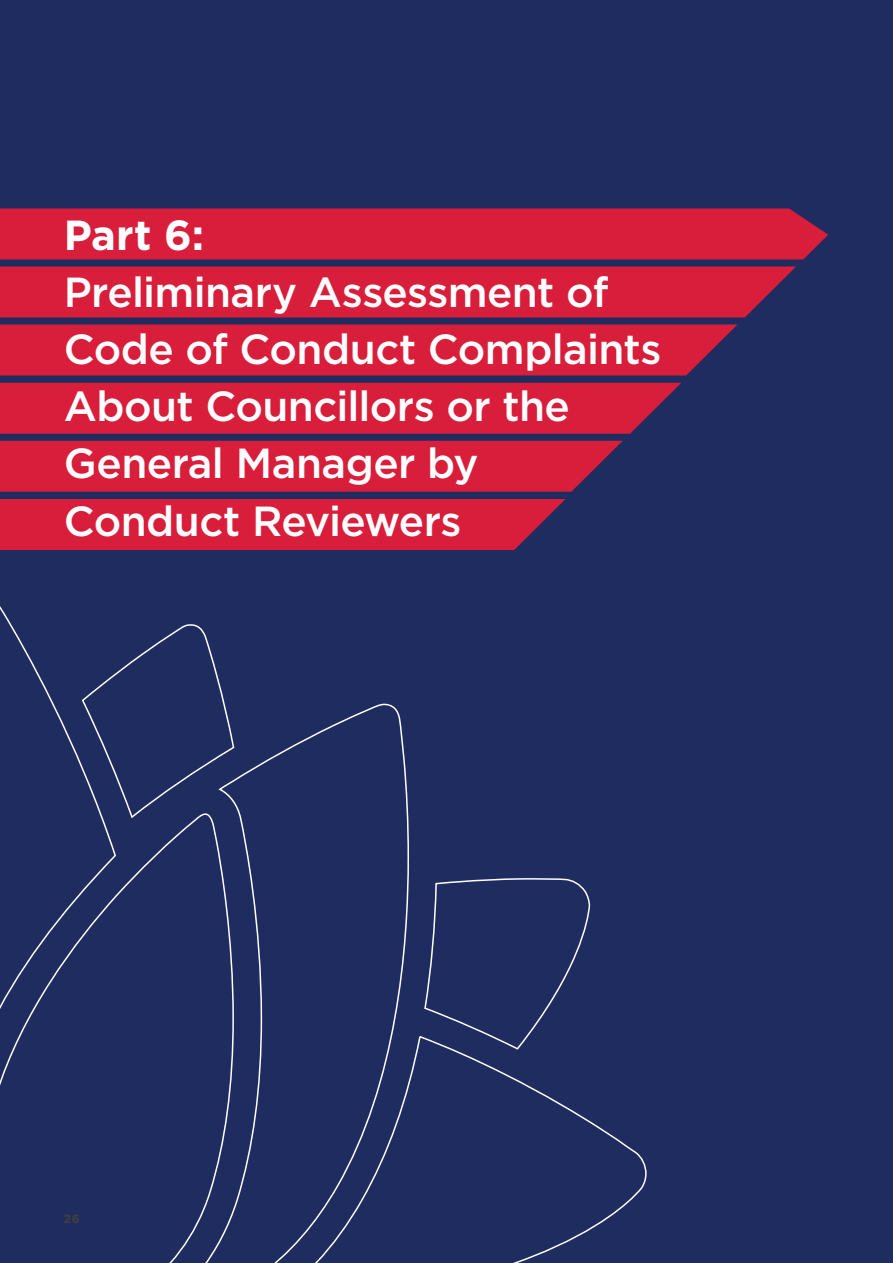
<style>
.page{position:relative;width:893px;height:1263px;background:#1e2c60}
.page>*{position:absolute;margin:0;border:0;box-sizing:border-box;transform-origin:0 0}
.t1{font:500 42px/57.3px "Gotham";letter-spacing:-.015em;color:#fff}
.t2{font:700 42px "Gotham";color:#fff}
.t3{font:900 12px "Gotham";color:#3e3e3f}
</style>
<div class="page">
<svg style="left:424px;top:878px;width:167px;height:157px"></svg>
<svg style="left:0;top:606px;width:117px;height:427px"></svg>
<svg style="left:156px;top:703px;width:253px;height:560px"></svg>
<svg style="left:81px;top:623px;width:154px;height:196px"></svg>
<svg style="left:255px;top:1035px;width:392px;height:228px"></svg>
<div style="left:0;top:209px;width:828px;height:51px;background:#d81e3b"></div>
<div style="left:0;top:325px;width:737px;height:51px;background:#d81e3b"></div>
<div style="left:0;top:441px;width:623px;height:51px;background:#d81e3b"></div>
<div style="left:0;top:499px;width:565px;height:51px;background:#d81e3b"></div>
<div style="left:0;top:267px;width:796px;height:51px;background:#d81e3b"></div>
<div style="left:0;top:383px;width:681px;height:51px;background:#d81e3b"></div>
<p class="t2" style="left:64px;top:220px;width:142px">Part 6:</p>
<p class="t1" style="left:64px;top:267px;width:599px">Preliminary Assessment of<br>Code of Conduct Complaints<br>About Councillors or the<br>General Manager by<br>Conduct Reviewers</p>
<p class="t3" style="left:64px;top:1212px;width:17px">26</p>
</div>
